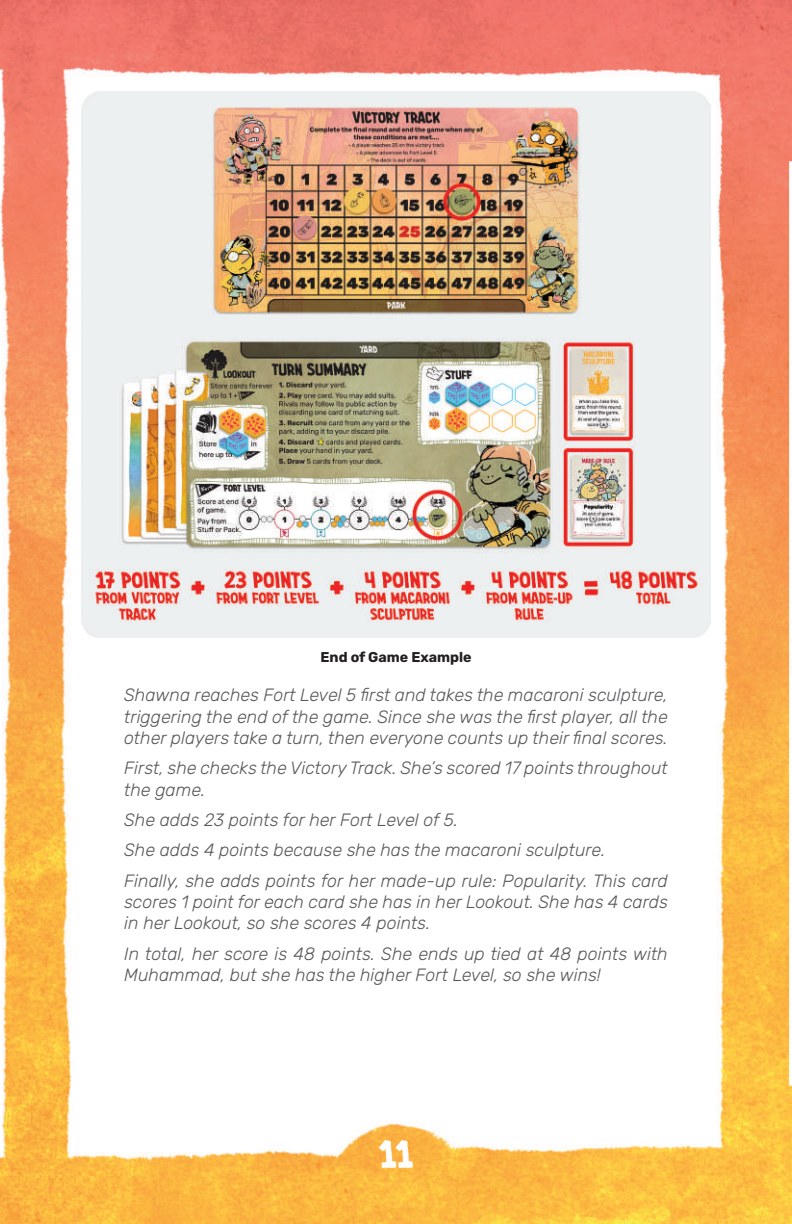
<style>
.page{position:relative;width:792px;height:1224px;background:#fff}
.page>*{position:absolute;margin:0;border:0;box-sizing:border-box;transform-origin:0 0}
.t1{font:700 32px "Imaginary Friend BB";color:#fff}
.t2{font:italic 300 17.8px/21.4px "Rubik";color:#57585a}
.t3{font:700 14.2px "Rubik";color:#231f20}
</style>
<div class="page">
<img style="left:0;top:0;width:792px;height:1224px">
<img style="left:82px;top:91px;width:628px;height:546px">
<p class="t3" style="left:320px;top:649px;width:153px">End of Game Example</p>
<p class="t2" style="left:124px;top:685px;width:545px;text-align:justify">Shawna reaches Fort Level 5 first and takes the macaroni sculpture, triggering the end of the game. Since she was the first player, all the other players take a turn, then everyone counts up their final scores.</p>
<p class="t2" style="left:124px;top:758px;width:545px">First, she checks the Victory Track. She’s scored 17 points throughout the game.</p>
<p class="t2" style="left:124px;top:805px;width:545px;line-height:30.4px">She adds 23 points for her Fort Level of 5.<br>She adds 4 points because she has the macaroni sculpture.<br>Finally, she adds points for her made-up rule: Popularity. This card</p>
<p class="t2" style="left:124px;top:892px;width:545px">scores 1 point for each card she has in her Lookout. She has 4 cards in her Lookout, so she scores 4 points.</p>
<p class="t2" style="left:124px;top:943px;width:545px">In total, her score is 48 points. She ends up tied at 48 points with<br>Muhammad, but she has the higher Fort Level, so she wins!</p>
<h1 class="t1" style="left:379px;top:1129px;width:35px">11</h1>
</div>
